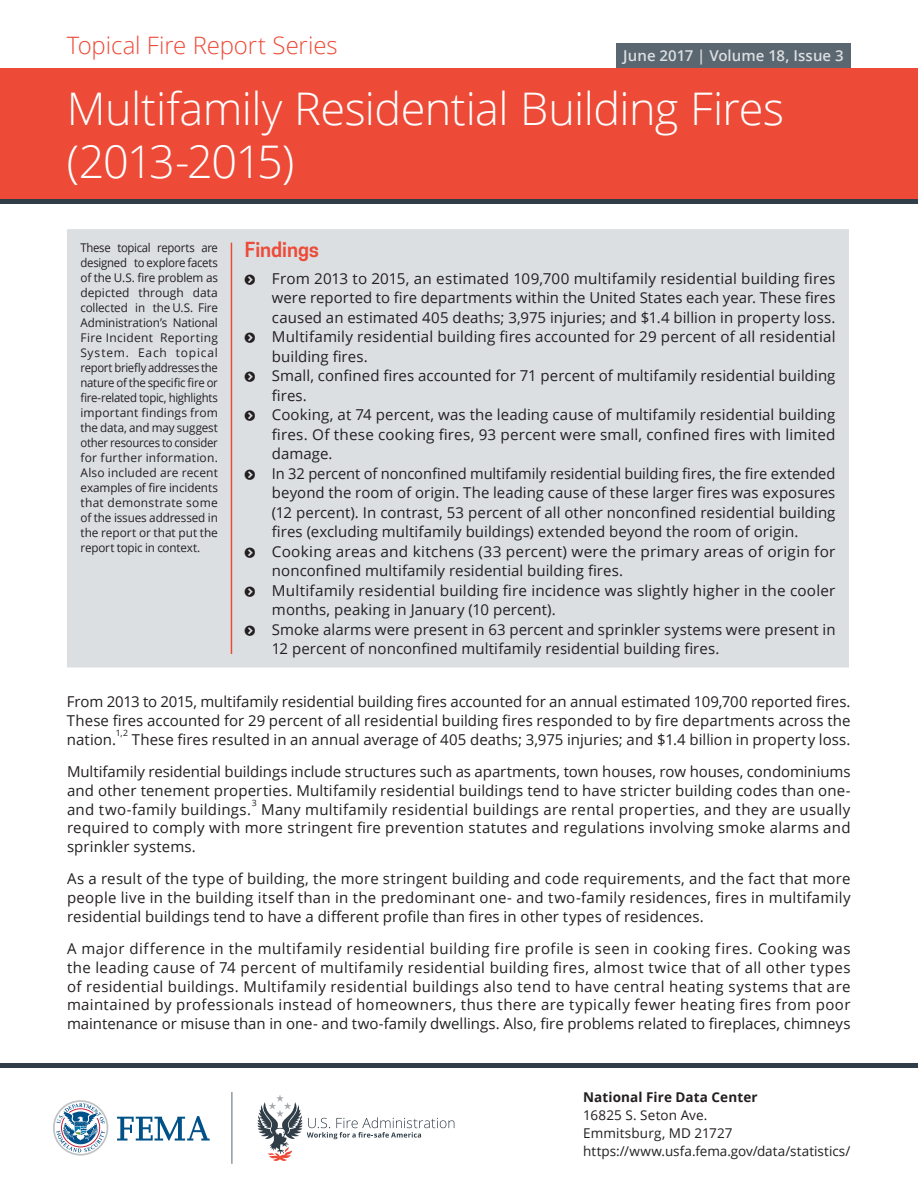
<style>
.page{position:relative;width:918px;height:1188px;background:#fff}
.page>*{position:absolute;margin:0;border:0;box-sizing:border-box;transform-origin:0 0}
.t1{font:300 45px/52.5px "Open Sans";letter-spacing:-.015em;color:#fff}
.t2{font:300 24px "Open Sans";letter-spacing:-.005em;color:#ed4b38}
.Subhead{font:600 19.5px "Cooper Hewitt";letter-spacing:-.005em;color:#ed4b38}
.Body_Text{font:15px/19.5px "Open Sans";letter-spacing:.005em;color:#231f20;text-align:justify}
.Title_date{font:600 15px "Open Sans";letter-spacing:.005em;color:#dbdfe2}
.t3{font:13.5px/18px "Open Sans";letter-spacing:.005em;color:#231f20}
.t4{font:700 13.5px "Open Sans";letter-spacing:.005em;color:#231f20}
.Summary_Disclaimer{font:12px/15px "Open Sans";letter-spacing:-.01em;color:#231f20;text-align:justify;scale:.94 1}
.Body_Text-2{font:8.7px "Open Sans";color:#231f20}
</style>
<div class="page">
<div style="left:0;top:59px;width:918px;height:144px;background:#ed4b38"></div>
<div style="left:0;top:0;width:918px;height:68px;background:#fff"></div>
<hr style="left:0;top:200px;width:918px;height:4px;background:#313e48">
<hr style="left:0;top:1063px;width:918px;height:4px;background:#313e48">
<svg style="left:117px;top:1116px;width:93px;height:25px"></svg>
<svg style="left:53px;top:1100px;width:55px;height:56px"></svg>
<svg style="left:258px;top:1095px;width:196px;height:66px"></svg>
<hr style="left:232px;top:1092px;width:1px;height:72px;background:#5a6670">
<div style="left:67px;top:229px;width:782px;height:439px;background:#dbdfe2"></div>
<hr style="left:231px;top:243px;width:1px;height:411px;background:#ed4b38">
<div style="left:616px;top:43px;width:234px;height:25px;background:#5a6670"></div>
<svg style="left:245px;top:274px;width:10px;height:10px"></svg>
<svg style="left:245px;top:332px;width:10px;height:11px"></svg>
<svg style="left:245px;top:371px;width:10px;height:11px"></svg>
<svg style="left:245px;top:410px;width:10px;height:11px"></svg>
<svg style="left:245px;top:469px;width:10px;height:10px"></svg>
<svg style="left:245px;top:547px;width:10px;height:10px"></svg>
<svg style="left:245px;top:586px;width:10px;height:10px"></svg>
<svg style="left:245px;top:625px;width:10px;height:10px"></svg>
<h2 class="t2" style="left:67px;top:28px;width:272px">Topical Fire Report Series</h2>
<p class="Title_date" style="left:623px;top:45px;width:222px">June 2017 | Volume 18, Issue 3</p>
<p class="t1" style="left:67px;top:81px;width:719px">Multifamily Residential Building Fires (2013-2015)</p>
<p class="Summary_Disclaimer" style="left:80px;top:240px;width:148px">These topical reports are designed to explore facets of the U.S. fire problem as depicted through data collected in the U.S. Fire Administration’s National Fire Incident Reporting System. Each topical report briefly addresses the nature of the specific fire or fire-related topic, highlights important findings from the data, and may suggest other resources to consider for further information.<br>Also included are recent examples of fire incidents that demonstrate some of the issues addressed in the report or that put the report topic in context.</p>
<p class="Subhead" style="left:245px;top:238px;width:76px">Findings</p>
<p class="Body_Text" style="left:272px;top:268px;width:565px;text-align:left">From 2013 to 2015, an estimated 109,700 multifamily residential building fires were reported to fire departments within the United States each year. These fires caused an estimated 405 deaths; 3,975 injuries; and $1.4 billion in property loss.<br>Multifamily residential building fires accounted for 29 percent of all residential building fires.<br>Small, confined fires accounted for 71 percent of multifamily residential building fires.<br>Cooking, at 74 percent, was the leading cause of multifamily residential building fires. Of these cooking fires, 93 percent were small, confined fires with limited damage.<br>In 32 percent of nonconfined multifamily residential building fires, the fire extended beyond the room of origin. The leading cause of these larger fires was exposures (12 percent). In contrast, 53 percent of all other nonconfined residential building fires (excluding multifamily buildings) extended beyond the room of origin.<br>Cooking areas and kitchens (33 percent) were the primary areas of origin for nonconfined multifamily residential building fires.<br>Multifamily residential building fire incidence was slightly higher in the cooler months, peaking in January (10 percent).<br>Smoke alarms were present in 63 percent and sprinkler systems were present in 12 percent of nonconfined multifamily residential building fires.</p>
<p class="Body_Text" style="left:67px;top:692px;width:785px;line-height:18.8px">From 2013 to 2015, multifamily residential building fires accounted for an annual estimated 109,700 reported fires.<br>These fires accounted for 29 percent of all residential building fires responded to by fire departments across the nation.</p>
<p class="Body_Text-2" style="left:116px;top:727px;width:14px">1,2</p>
<p class="Body_Text" style="left:132px;top:729px;width:720px">These fires resulted in an annual average of 405 deaths; 3,975 injuries; and $1.4 billion in property loss.</p>
<p class="Body_Text" style="left:67px;top:762px;width:785px;line-height:18.8px">Multifamily residential buildings include structures such as apartments, town houses, row houses, condominiums and other tenement properties. Multifamily residential buildings tend to have stricter building codes than one&shy;and two-family buildings.</p>
<p class="Body_Text-2" style="left:252px;top:797px;width:7px">3</p>
<p class="Body_Text" style="left:67px;top:799px;width:785px;line-height:18.8px;text-indent:194px">Many multifamily residential buildings are rental properties, and they are usually required to comply with more stringent fire prevention statutes and regulations involving smoke alarms and sprinkler systems.</p>
<p class="Body_Text" style="left:67px;top:869px;width:785px;line-height:18.8px">As a result of the type of building, the more stringent building and code requirements, and the fact that more people live in the building itself than in the predominant one- and two-family residences, fires in multifamily residential buildings tend to have a different profile than fires in other types of residences.</p>
<p class="Body_Text" style="left:67px;top:939px;width:785px;line-height:18.8px">A major difference in the multifamily residential building fire profile is seen in cooking fires. Cooking was the leading cause of 74 percent of multifamily residential building fires, almost twice that of all other types of residential buildings. Multifamily residential buildings also tend to have central heating systems that are maintained by professionals instead of homeowners, thus there are typically fewer heating fires from poor maintenance or misuse than in one- and two-family dwellings. Also, fire problems related to fireplaces, chimneys</p>
<p class="t4" style="left:583px;top:1088px;width:176px">National Fire Data Center</p>
<p class="t3" style="left:583px;top:1106px;width:269px">16825 S. Seton Ave.<br>Emmitsburg, MD 21727 https://www.usfa.fema.gov/data/statistics/</p>
</div>
